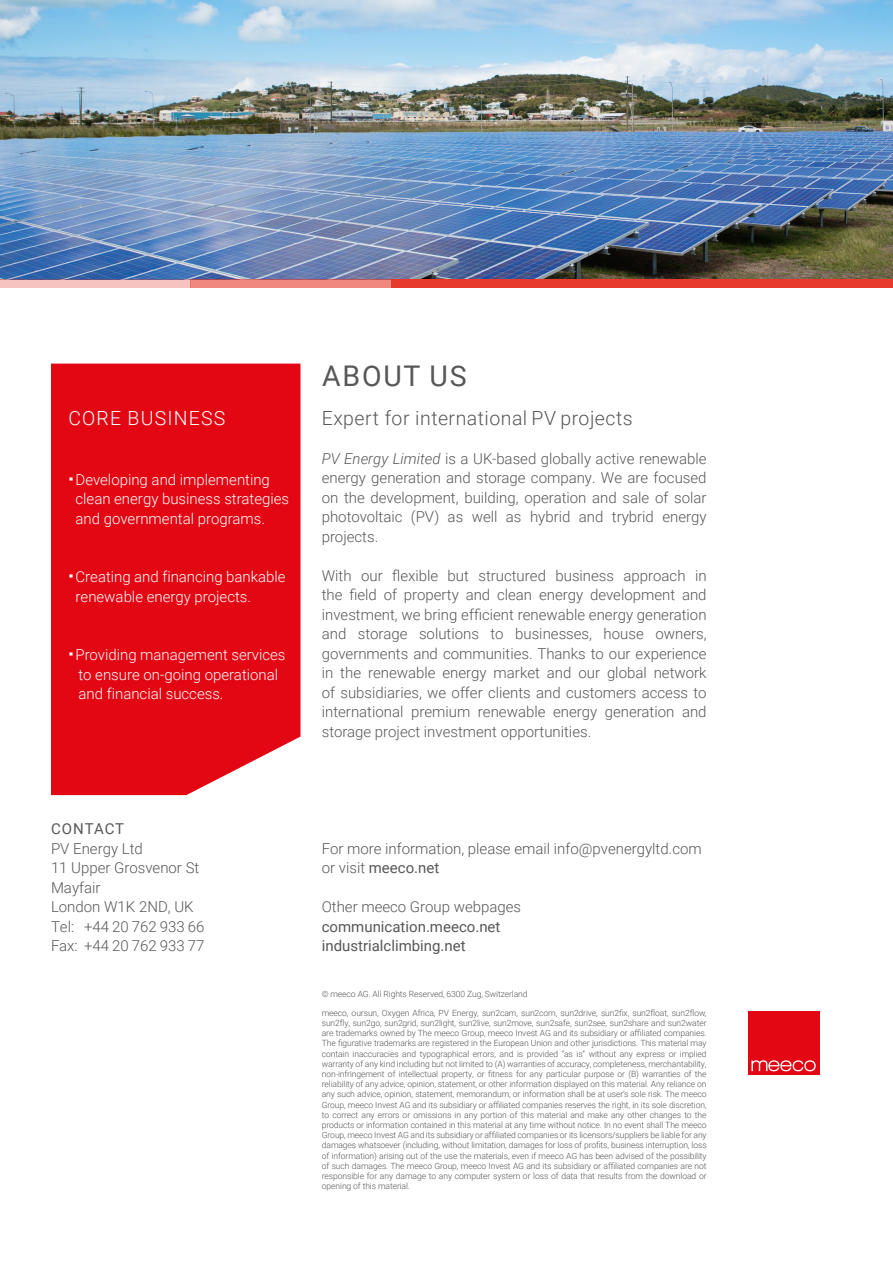
<style>
.page{position:relative;width:893px;height:1263px;background:#fff}
.page>*{position:absolute;margin:0;border:0;box-sizing:border-box;transform-origin:0 0}
.t1{font:28.5px "Roboto";letter-spacing:.06em;color:#575756}
.t2{font:300 19.5px "Roboto";letter-spacing:.025em;color:#575756}
.t3{font:300 19.5px "Roboto";letter-spacing:.06em;color:#fff}
.t4{font:300 15px/19.5px "Roboto";color:#575756;text-align:justify}
.t5{font:300 15px/19.5px "Roboto";color:#fff}
.t6{font:15px/19.5px "Roboto";color:#575756}
.t7{font:15px "Roboto";letter-spacing:.06em;color:#575756}
.t8{font:300 8.55px/10.2px "Roboto";letter-spacing:-.01em;color:#575756}
.s1{font-family:"DIN Pro";font-weight:700;font-size:21px}
.s2{font-style:italic}
.s3{font-weight:400}
</style>
<div class="page">
<img style="left:0;top:0;width:893px;height:279px">
<div style="left:0;top:279px;width:191px;height:9px;background:#f7c3c0"></div>
<div style="left:191px;top:279px;width:237px;height:9px;background:#f08880"></div>
<div style="left:391px;top:279px;width:502px;height:9px;background:#e7392c"></div>
<div style="left:51px;top:364px;width:249px;height:431px;background:#e30613"></div>
<div style="left:748px;top:1011px;width:71px;height:64px;background:#e30613"></div>
<svg style="left:751px;top:1060px;width:65px;height:12px"></svg>
<h2 class="t3" style="left:68px;top:404px;width:158px">CORE BUSINESS</h2>
<h3 class="t5" style="left:76px;top:469px;width:215px;text-indent:-8px"><span class="s1">·</span>Developing and implementing clean energy business strategies and governmental programs.</h3>
<h3 class="t5" style="left:76px;top:566px;width:211px;text-indent:-8px"><span class="s1">·</span>Creating and financing bankable renewable energy projects.</h3>
<h3 class="t5" style="left:79px;top:644px;width:208px;text-indent:-10px"><span class="s1">·</span>Providing management services to ensure on-going operational and financial success.</h3>
<h1 class="t1" style="left:322px;top:355px;width:146px">ABOUT US</h1>
<h2 class="t2" style="left:322px;top:404px;width:312px">Expert for international PV projects</h2>
<h3 class="t4" style="left:322px;top:448px;width:386px"><span class="s2">PV Energy Limited</span> is a UK-based globally active renewable energy generation and storage company. We are focused on the development, building, operation and sale of solar photovoltaic (PV) as well as hybrid and trybrid energy projects.</h3>
<p class="t4" style="left:322px;top:565px;width:386px">With our flexible but structured business approach in the field of property and clean energy development and investment, we bring efficient renewable energy generation and storage solutions to businesses, house owners, governments and communities. Thanks to our experience in the renewable energy market and our global network of subsidiaries, we offer clients and customers access to international premium renewable energy generation and storage project investment opportunities.</p>
<h3 class="t7" style="left:51px;top:818px;width:74px">CONTACT</h3>
<h3 class="t4" style="left:51px;top:838px;width:155px;text-align:left">PV Energy Ltd<br>11 Upper Grosvenor St<br>Mayfair<br>London W1K 2ND, UK<br>Tel: +44 20 762 933 66<br>Fax: +44 20 762 933 77</h3>
<h3 class="t4" style="left:322px;top:838px;width:381px">For more information, please email info@pvenergyltd.com or visit <span class="s3">meeco.net</span></h3>
<h3 class="t4" style="left:322px;top:896px;width:201px">Other meeco Group webpages</h3>
<h3 class="t6" style="left:322px;top:916px;width:180px">communication.meeco.net industrialclimbing.net</h3>
<p class="t8" style="left:322px;top:984px;width:386px;line-height:18.8px">© meeco AG. All Rights Reserved, 6300 Zug, Switzerland<br>meeco, oursun, Oxygen Africa, PV Energy, sun2cam, sun2com, sun2drive, sun2fix, sun2float, sun2flow,</p>
<p class="t8" style="left:322px;top:1017px;width:386px;text-align:justify">sun2fly, sun2go, sun2grid, sun2light, sun2live, sun2move, sun2safe, sun2see, sun2share and sun2water are trademarks owned by The meeco Group, meeco Invest AG and its subsidiary or affiliated companies.<br>The figurative trademarks are registered in the European Union and other jurisdictions. This material may contain inaccuracies and typographical errors, and is provided “as is” without any express or implied warranty of any kind including but not limited to (A) warranties of accuracy, completeness, merchantability, non-infringement of intellectual property, or fitness for any particular purpose or (B) warranties of the reliability of any advice, opinion, statement, or other information displayed on this material. Any reliance on any such advice, opinion, statement, memorandum, or information shall be at user’s sole risk. The meeco Group, meeco Invest AG and its subsidiary or affiliated companies reserves the right, in its sole discretion, to correct any errors or omissions in any portion of this material and make any other changes to the products or information contained in this material at any time without notice. In no event shall The meeco Group, meeco Invest AG and its subsidiary or affiliated companies or its licensors/suppliers be liable for any damages whatsoever (including, without limitation, damages for loss of profits, business interruption, loss of information) arising out of the use the materials, even if meeco AG has been advised of the possibility of such damages. The meeco Group, meeco Invest AG and its subsidiary or affiliated companies are not responsible for any damage to any computer system or loss of data that results from the download or opening of this material.</p>
</div>
